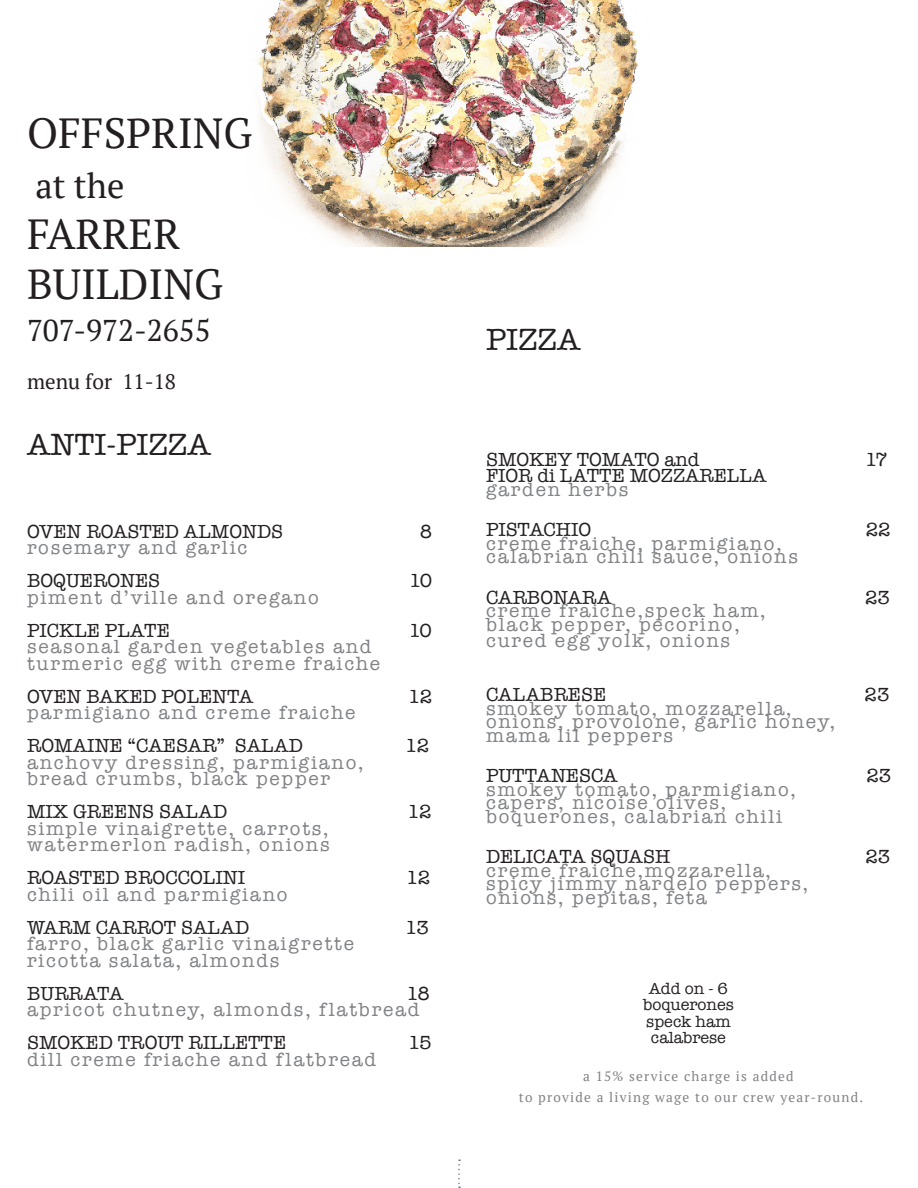
<style>
.page{position:relative;width:918px;height:1188px;background:#fff}
.page>*{position:absolute;margin:0;border:0;box-sizing:border-box;transform-origin:0 0}
.t1{font:42px "PT Serif";color:#231f20}
.t2{font:34.5px "PT Serif";color:#231f20}
.t3{font:31.5px "American Typewriter";color:#231f20}
.t4{font:30px "PT Serif";color:#231f20}
.t5{font:21px "PT Serif";color:#231f20}
.t6{font:19.5px "American Typewriter";letter-spacing:.09em;color:#808285}
.t7{font:19.5px "American Typewriter";color:#231f20}
.t8{font:16.5px "American Typewriter";color:#231f20}
.t9{font:13.5px "PT Serif";letter-spacing:.09em;color:#808285}
</style>
<div class="page">
<svg style="left:458px;top:1160px;width:2px;height:28px"></svg>
<img style="left:258px;top:0;width:381px;height:246px">
<p class="t1" style="left:27px;top:106px;width:227px">OFFSPRING</p>
<p class="t2" style="left:35px;top:164px;width:91px">at the</p>
<p class="t1" style="left:27px;top:207px;width:155px">FARRER</p>
<p class="t1" style="left:27px;top:257px;width:198px">BUILDING</p>
<p class="t4" style="left:27px;top:311px;width:185px">707-972-2655</p>
<p class="t5" style="left:27px;top:368px;width:151px">menu for 11-18</p>
<p class="t3" style="left:27px;top:420px;width:185px">ANTI-PIZZA</p>
<p class="t7" style="left:27px;top:516px;width:258px">OVEN ROASTED ALMONDS</p>
<p class="t7" style="left:420px;top:516px;width:14px">8</p>
<p class="t6" style="left:27px;top:533px;width:222px">rosemary and garlic</p>
<p class="t7" style="left:27px;top:566px;width:135px">BOQUERONES</p>
<p class="t7" style="left:409px;top:566px;width:25px">10</p>
<p class="t6" style="left:27px;top:582px;width:293px">piment d’ville and oregano</p>
<p class="t7" style="left:27px;top:615px;width:144px">PICKLE PLATE</p>
<p class="t7" style="left:409px;top:615px;width:25px">10</p>
<p class="t6" style="left:27px;top:632px;width:346px">seasonal garden vegetables and</p>
<p class="t6" style="left:27px;top:648px;width:355px">turmeric egg with creme fraiche</p>
<p class="t7" style="left:27px;top:681px;width:228px">OVEN BAKED POLENTA</p>
<p class="t7" style="left:408px;top:681px;width:26px">12</p>
<p class="t6" style="left:27px;top:698px;width:330px">parmigiano and creme fraiche</p>
<p class="t7" style="left:27px;top:731px;width:277px">ROMAINE “CAESAR” SALAD</p>
<p class="t7" style="left:405px;top:731px;width:26px">12</p>
<p class="t6" style="left:27px;top:747px;width:338px">anchovy dressing, parmigiano,</p>
<p class="t6" style="left:27px;top:764px;width:305px">bread crumbs, black pepper</p>
<p class="t7" style="left:27px;top:797px;width:202px">MIX GREENS SALAD</p>
<p class="t7" style="left:408px;top:797px;width:26px">12</p>
<p class="t6" style="left:27px;top:813px;width:303px">simple vinaigrette, carrots,</p>
<p class="t6" style="left:27px;top:830px;width:304px">watermerlon radish, onions</p>
<p class="t7" style="left:27px;top:863px;width:220px">ROASTED BROCCOLINI</p>
<p class="t7" style="left:406px;top:863px;width:26px">12</p>
<p class="t6" style="left:27px;top:879px;width:262px">chili oil and parmigiano</p>
<p class="t7" style="left:27px;top:912px;width:224px">WARM CARROT SALAD</p>
<p class="t7" style="left:405px;top:912px;width:25px">13</p>
<p class="t6" style="left:27px;top:929px;width:329px">farro, black garlic vinaigrette</p>
<p class="t6" style="left:27px;top:945px;width:254px">ricotta salata, almonds</p>
<p class="t7" style="left:27px;top:978px;width:98px">BURRATA</p>
<p class="t7" style="left:406px;top:978px;width:25px">18</p>
<p class="t6" style="left:27px;top:995px;width:394px">apricot chutney, almonds, flatbread</p>
<p class="t7" style="left:27px;top:1028px;width:261px">SMOKED TROUT RILLETTE</p>
<p class="t7" style="left:408px;top:1028px;width:25px">15</p>
<p class="t6" style="left:27px;top:1044px;width:351px">dill creme friache and flatbread</p>
<p class="t3" style="left:486px;top:315px;width:96px">PIZZA</p>
<p class="t7" style="left:486px;top:444px;width:215px">SMOKEY TOMATO and</p>
<p class="t7" style="left:865px;top:444px;width:24px">17</p>
<p class="t7" style="left:486px;top:461px;width:282px">FIOR di LATTE MOZZARELLA</p>
<p class="t6" style="left:486px;top:474px;width:144px">garden herbs</p>
<p class="t7" style="left:486px;top:515px;width:107px">PISTACHIO</p>
<p class="t7" style="left:866px;top:515px;width:26px">22</p>
<p class="t6" style="left:486px;top:528px;width:297px">creme fraiche, parmigiano,</p>
<p class="t6" style="left:486px;top:542px;width:314px">calabrian chili sauce, onions</p>
<p class="t7" style="left:486px;top:582px;width:127px">CARBONARA</p>
<p class="t7" style="left:865px;top:582px;width:26px">23</p>
<p class="t6" style="left:486px;top:596px;width:281px">creme fraiche,speck ham,</p>
<p class="t6" style="left:486px;top:609px;width:255px">black pepper, pecorino,</p>
<p class="t6" style="left:486px;top:626px;width:246px">cured egg yolk, onions</p>
<p class="t7" style="left:486px;top:680px;width:122px">CALABRESE</p>
<p class="t7" style="left:865px;top:680px;width:26px">23</p>
<p class="t6" style="left:486px;top:693px;width:307px">smokey tomato, mozzarella,</p>
<p class="t6" style="left:486px;top:707px;width:351px">onions, provolone, garlic honey,</p>
<p class="t6" style="left:486px;top:720px;width:189px">mama lil peppers</p>
<p class="t7" style="left:486px;top:761px;width:133px">PUTTANESCA</p>
<p class="t7" style="left:866px;top:761px;width:26px">23</p>
<p class="t6" style="left:486px;top:774px;width:311px">smokey tomato, parmigiano,</p>
<p class="t6" style="left:486px;top:788px;width:242px">capers, nicoise olives,</p>
<p class="t6" style="left:486px;top:801px;width:298px">boquerones, calabrian chili</p>
<p class="t7" style="left:486px;top:842px;width:186px">DELICATA SQUASH</p>
<p class="t7" style="left:865px;top:842px;width:26px">23</p>
<p class="t6" style="left:486px;top:855px;width:286px">creme fraiche,mozzarella,</p>
<p class="t6" style="left:486px;top:869px;width:324px">spicy jimmy nardelo peppers,</p>
<p class="t6" style="left:486px;top:882px;width:222px">onions, pepitas, feta</p>
<p class="t8" style="left:649px;top:975px;width:81px">Add on - 6</p>
<p class="t8" style="left:643px;top:992px;width:92px">boquerones</p>
<p class="t8" style="left:646px;top:1008px;width:86px">speck ham</p>
<p class="t8" style="left:651px;top:1025px;width:77px">calabrese</p>
<p class="t9" style="left:583px;top:1067px;width:212px">a 15% service charge is added</p>
<p class="t9" style="left:519px;top:1088px;width:346px">to provide a living wage to our crew year-round.</p>
</div>
